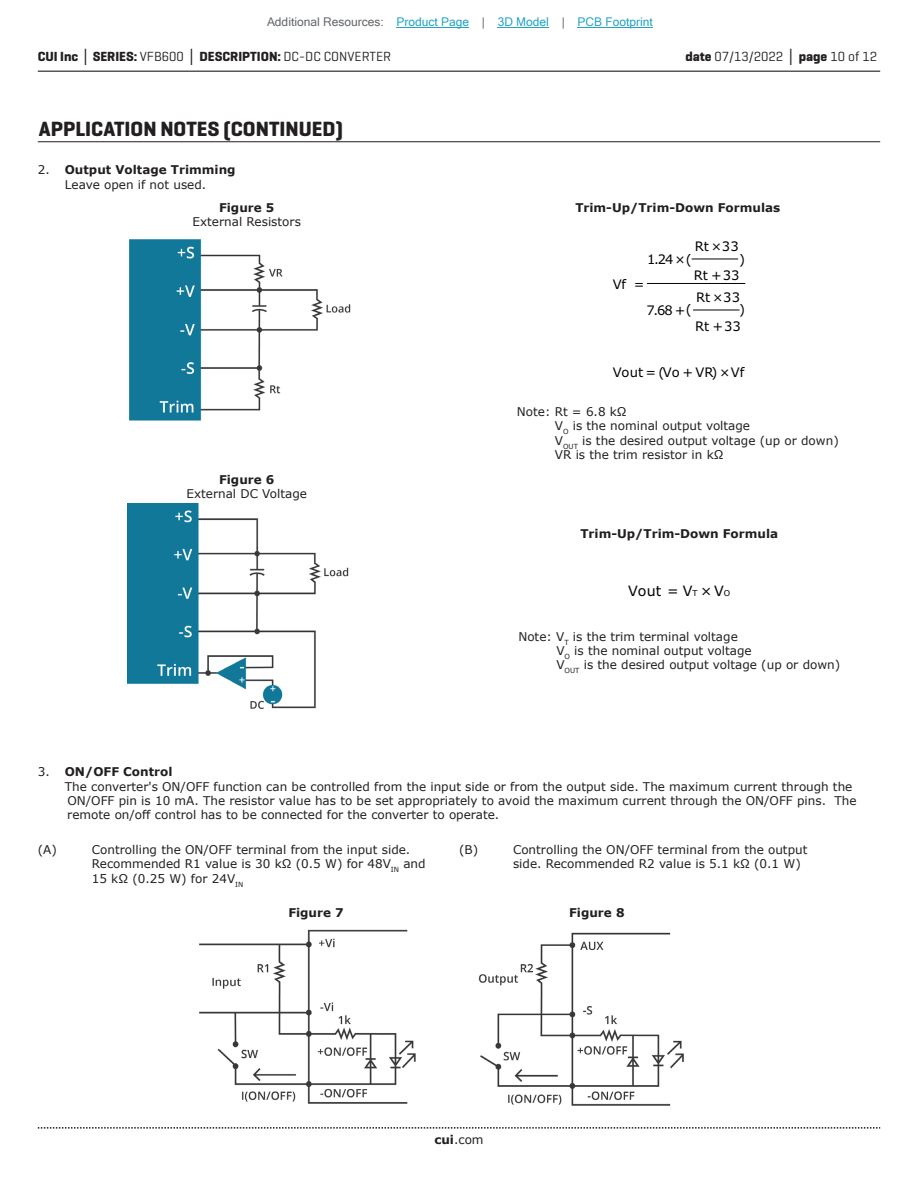
<style>
.page{position:relative;width:918px;height:1188px;background:#fff}
.page>*{position:absolute;margin:0;border:0;box-sizing:border-box;transform-origin:0 0}
.t1{font:700 21px "Geogrotesque";color:#231f20}
.t2{font:14.25px "Verdana";color:#040503}
.t3{font:700 13.5px "Geogrotesque";color:#231f20}
.t4{font:13.5px "Geogrotesque";color:#231f20}
.t5{font:13.05px "Verdana";letter-spacing:-.005em;color:#040503}
.t6{font:12px/14.4px "Verdana";color:#231f20}
.t7{font:700 12px "Verdana";color:#231f20}
.t8{font:12px "Microsoft Sans Serif";color:#23a4c6}
.s1{color:#63676b}
.s2{font-family:"Verdana"}
.s3{font-weight:400}
.s4{font-weight:700}
.s5{font-family:"Verdana";font-weight:700}
.s6{font-size:8.1px}
</style>
<div class="page">
<hr style="left:38px;top:71px;width:842px;height:1px;background:#231f20">
<svg style="left:38px;top:1127px;width:842px;height:2px"></svg>
<hr style="left:38px;top:141px;width:842px;height:1px;background:#231f20">
<hr style="left:692px;top:259px;width:46px;height:1px;background:#040503">
<hr style="left:693px;top:310px;width:46px;height:1px;background:#040503">
<hr style="left:647px;top:283px;width:98px;height:1px;background:#040503">
<img style="left:129px;top:240px;width:222px;height:181px">
<img style="left:128px;top:503px;width:221px;height:206px">
<img style="left:199px;top:929px;width:485px;height:177px">
<hr style="left:397px;top:27px;width:72px;height:1px;background:#23a4c6">
<hr style="left:498px;top:27px;width:51px;height:1px;background:#23a4c6">
<hr style="left:578px;top:27px;width:75px;height:1px;background:#23a4c6">
<p class="t8" style="left:267px;top:15px;width:387px"><span class="s1">Additional Resources:</span> Product Page <span class="s1">|</span> 3D Model <span class="s1">|</span> PCB Footprint</p>
<p class="t3" style="left:38px;top:48px;width:355px">CUI Inc <span class="s2">│</span> SERIES: <span class="s3">VFB600</span> <span class="s2">│</span> DESCRIPTION: <span class="s3">DC-DC CONVERTER</span></p>
<p class="t4" style="left:685px;top:48px;width:193px"><span class="s4">date</span> 07/13/2022 <span class="s5">│</span> <span class="s4">page</span> 10 of 12</p>
<h1 class="t1" style="left:39px;top:116px;width:306px">APPLICATION NOTES (CONTINUED)</h1>
<p class="t6" style="left:38px;top:163px;width:199px;text-align:center">2. <span class="s4">Output Voltage Trimming<br></span>Leave open if not used.</p>
<p class="t7" style="left:219px;top:199px;width:57px">Figure 5</p>
<p class="t6" style="left:193px;top:214px;width:110px">External Resistors</p>
<p class="t7" style="left:219px;top:471px;width:57px">Figure 6</p>
<p class="t6" style="left:186px;top:486px;width:122px">External DC Voltage</p>
<p class="t7" style="left:575px;top:199px;width:206px">Trim-Up/Trim-Down Formulas</p>
<p class="t5" style="left:695px;top:237px;width:45px">Rt ×33</p>
<p class="t5" style="left:613px;top:275px;width:15px">Vf</p>
<p class="t5" style="left:647px;top:251px;width:46px">1.24 ×(</p>
<p class="t5" style="left:739px;top:251px;width:7px">)</p>
<p class="t5" style="left:634px;top:275px;width:12px">=</p>
<p class="t5" style="left:694px;top:267px;width:47px">Rt +33</p>
<p class="t5" style="left:696px;top:288px;width:45px">Rt ×33</p>
<p class="t5" style="left:686px;top:300px;width:7px">(</p>
<p class="t5" style="left:739px;top:300px;width:7px">)</p>
<p class="t5" style="left:646px;top:302px;width:41px">7.68 +</p>
<p class="t5" style="left:695px;top:318px;width:47px">Rt +33</p>
<p class="t5" style="left:613px;top:363px;width:133px">Vout = (Vo + VR ×Vf</p>
<p class="t5" style="left:712px;top:363px;width:7px">)</p>
<p class="t6" style="left:555px;top:404px;width:285px;text-indent:-38px">Note: Rt = 6.8 kΩ<br>V<sub>O</sub> is the nominal output voltage<br>V<sub>OUT</sub> is the desired output voltage (up or down)<br>VR is the trim resistor in kΩ</p>
<p class="t7" style="left:580px;top:525px;width:199px">Trim-Up/Trim-Down Formula</p>
<p class="t2" style="left:628px;top:581px;width:104px">Vout = V<span class="s6">T</span> × V<span class="s6">O</span></p>
<p class="t6" style="left:556px;top:629px;width:285px;text-indent:-38px">Note: V<sub>T</sub> is the trim terminal voltage<br>V<sub>O</sub> is the nominal output voltage<br>V<sub>OUT</sub> is the desired output voltage (up or down)</p>
<p class="t6" style="left:65px;top:764px;width:793px;text-indent:-27px">3. <span class="s4">ON/OFF Control<br></span>The converter's ON/OFF function can be controlled from the input side or from the output side. The maximum current through the ON/OFF pin is 10 mA. The resistor value has to be set appropriately to avoid the maximum current through the ON/OFF pins. The remote on/off control has to be connected for the converter to operate.</p>
<p class="t6" style="left:38px;top:842px;width:21px">(A)</p>
<p class="t6" style="left:92px;top:842px;width:335px">Controlling the ON/OFF terminal from the input side.<br>Recommended R1 value is 30 kΩ (0.5 W) for 48V<sub>IN</sub> and<br>15 kΩ (0.25 W) for 24V<sub>IN</sub></p>
<p class="t6" style="left:459px;top:842px;width:21px">(B)</p>
<p class="t6" style="left:513px;top:842px;width:296px">Controlling the ON/OFF terminal from the output side. Recommended R2 value is 5.1 kΩ (0.1 W)</p>
<p class="t7" style="left:288px;top:904px;width:57px">Figure 7</p>
<p class="t7" style="left:569px;top:904px;width:57px">Figure 8</p>
<p class="t6" style="left:434px;top:1132px;width:51px"><span class="s4">cui</span>.com</p>
</div>
